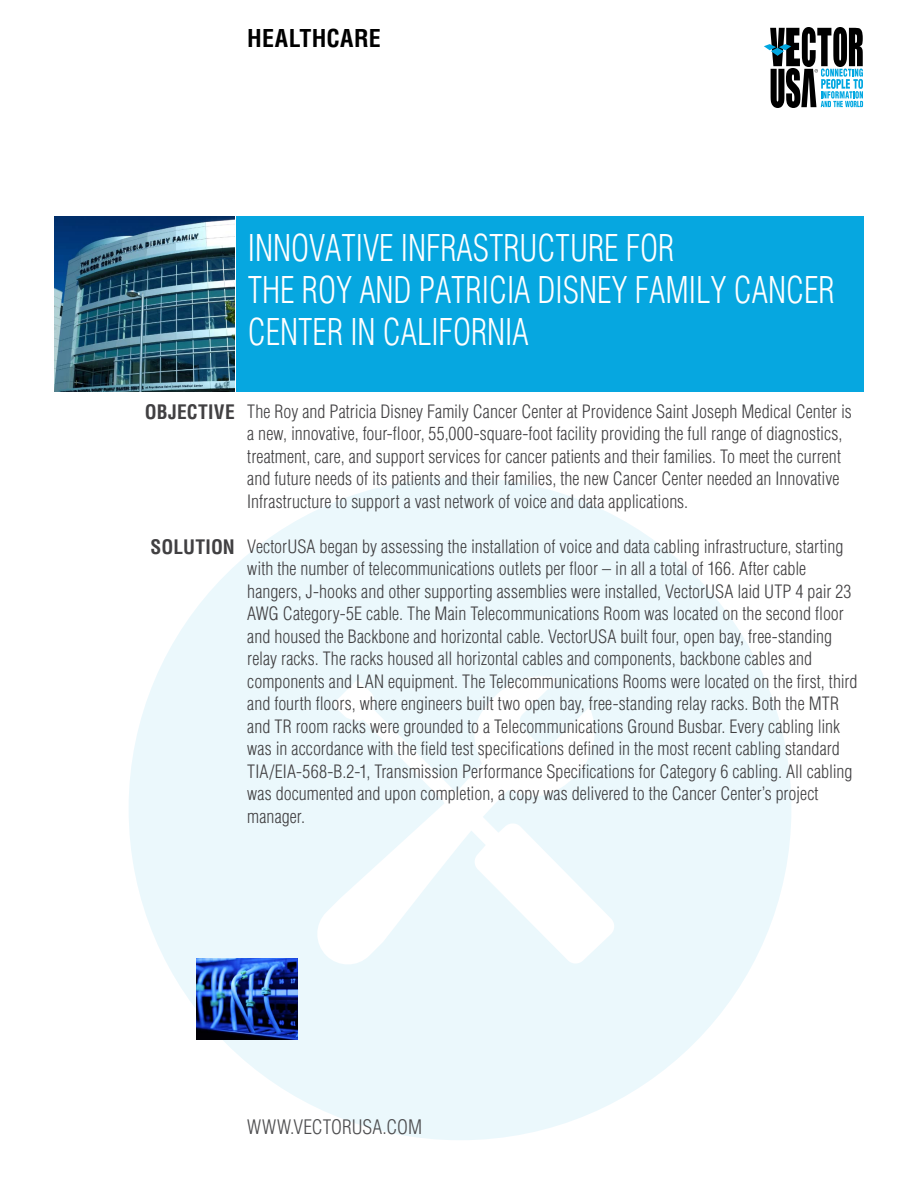
<style>
.page{position:relative;width:918px;height:1188px;background:#fff}
.page>*{position:absolute;margin:0;border:0;box-sizing:border-box;transform-origin:0 0}
.t1{font:300 condensed 36px/42px "Helvetica LT Std";color:#fff;scale:.9 1}
.t2{font:700 condensed 24px "Helvetica LT Std";letter-spacing:.01em;color:#000}
.t3{font:300 condensed 19.5px "Helvetica LT Std";color:#4d4d4f}
.t4{font:700 condensed 19.5px "Helvetica LT Std";letter-spacing:.005em;color:#414042}
.t5{font:300 condensed 18px/22.5px "Helvetica LT Std";letter-spacing:.005em;color:#414042}
</style>
<div class="page">
<div style="left:129px;top:477px;width:662px;height:663px;background:#ebf8fc;border-radius:50%"></div>
<svg style="left:317px;top:676px;width:297px;height:288px"></svg>
<svg style="left:764px;top:27px;width:99px;height:81px"></svg>
<img style="left:197px;top:958px;width:101px;height:82px">
<div style="left:237px;top:216px;width:627px;height:176px;background:#06a7e0"></div>
<img style="left:54px;top:216px;width:181px;height:176px">
<h2 class="t2" style="left:247px;top:23px;width:135px">HEALTHCARE</h2>
<h1 class="t1" style="left:248px;top:227px;width:653px">INNOVATIVE INFRASTRUCTURE FOR<br>THE ROY AND PATRICIA DISNEY FAMILY CANCER<br>CENTER IN CALIFORNIA</h1>
<p class="t4" style="left:145px;top:400px;width:91px">OBJECTIVE</p>
<p class="t4" style="left:151px;top:535px;width:86px">SOLUTION</p>
<p class="t5" style="left:247px;top:400px;width:606px">The Roy and Patricia Disney Family Cancer Center at Providence Saint Joseph Medical Center is a new, innovative, four-floor, 55,000-square-foot facility providing the full range of diagnostics, treatment, care, and support services for cancer patients and their families. To meet the current and future needs of its patients and their families, the new Cancer Center needed an Innovative Infrastructure to support a vast network of voice and data applications.</p>
<p class="t5" style="left:247px;top:535px;width:612px">VectorUSA began by assessing the installation of voice and data cabling infrastructure, starting with the number of telecommunications outlets per floor – in all a total of 166. After cable hangers, J-hooks and other supporting assemblies were installed, VectorUSA laid UTP 4 pair 23<br>AWG Category-5E cable. The Main Telecommunications Room was located on the second floor and housed the Backbone and horizontal cable. VectorUSA built four, open bay, free-standing relay racks. The racks housed all horizontal cables and components, backbone cables and components and LAN equipment. The Telecommunications Rooms were located on the first, third and fourth floors, where engineers built two open bay, free-standing relay racks. Both the MTR and TR room racks were grounded to a Telecommunications Ground Busbar. Every cabling link was in accordance with the field test specifications defined in the most recent cabling standard TIA/EIA-568-B.2-1, Transmission Performance Specifications for Category 6 cabling. All cabling was documented and upon completion, a copy was delivered to the Cancer Center’s project manager.</p>
<p class="t3" style="left:247px;top:1115px;width:176px">WWW.VECTORUSA.COM</p>
</div>
